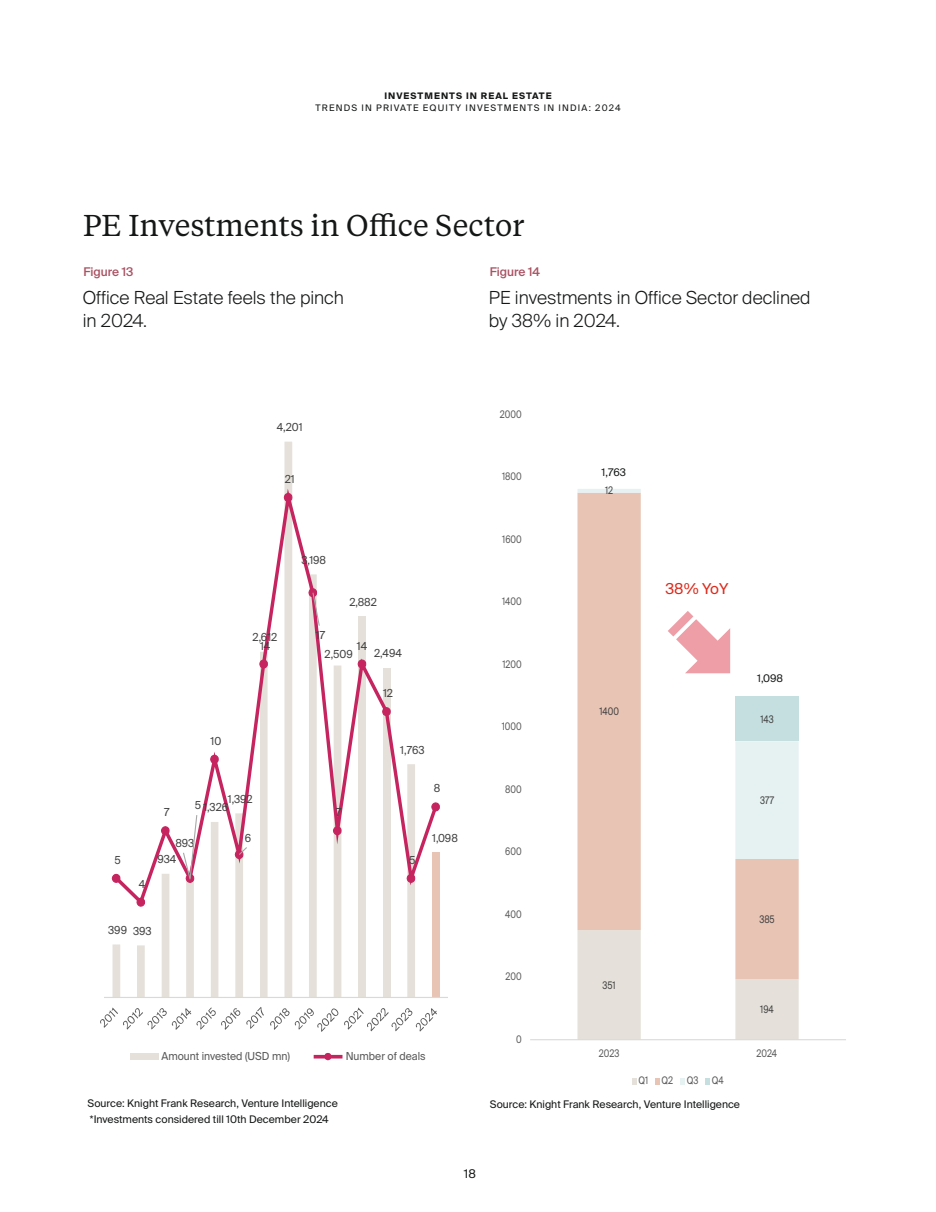
<style>
.page{position:relative;width:936px;height:1212px;background:#fff}
.page>*{position:absolute;margin:0;border:0;box-sizing:border-box;transform-origin:0 0}
.t1{font:30px "Tiempos Text";color:#151616}
.t2{font:300 18px/23.4px "Suisse Intl";color:#151616}
.t3{font:15px "Suisse Intl";color:#dd2b1c}
.t4{font:500 12px "Suisse Intl";color:#aa5263}
.t5{font:12px "Suisse Intl";color:#151616}
.t6{font:11.1px "Suisse Intl";color:#404040;scale:.94 1}
.t7{font:11.1px "Suisse Intl";color:#595959;scale:.94 1}
.t8{font:10.5px/15.6px "Suisse Intl";color:#151616}
.t9{font:10.5px "Suisse Intl";color:#595959;scale:.81 1}
.t10{font:10.5px "Suisse Intl";color:#404040;scale:.81 1}
.t11{font:9px "Suisse Intl";letter-spacing:.13em;color:#151616}
.t12{font:700 9px "Suisse Intl";letter-spacing:.115em;color:#151616}
</style>
<div class="page">
<svg style="left:577px;top:979px;width:221px;height:60px"></svg>
<svg style="left:577px;top:859px;width:221px;height:120px"></svg>
<svg style="left:577px;top:489px;width:221px;height:370px"></svg>
<div style="left:735px;top:697px;width:63px;height:44px;background:#c5dfe0"></div>
<hr style="left:530px;top:1039px;width:316px;height:1px;background:#d9d9d9">
<svg style="left:632px;top:1078px;width:4px;height:6px"></svg>
<svg style="left:655px;top:1078px;width:4px;height:6px"></svg>
<svg style="left:680px;top:1078px;width:4px;height:6px"></svg>
<svg style="left:705px;top:1078px;width:4px;height:6px"></svg>
<div style="left:432px;top:852px;width:7px;height:145px;background:#e8c4b5"></div>
<svg style="left:112px;top:442px;width:303px;height:555px"></svg>
<hr style="left:104px;top:997px;width:344px;height:1px;background:#d9d9d9">
<svg style="left:112px;top:480px;width:328px;height:428px"></svg>
<svg style="left:111px;top:873px;width:10px;height:10px"></svg>
<svg style="left:136px;top:897px;width:10px;height:10px"></svg>
<svg style="left:160px;top:825px;width:10px;height:11px"></svg>
<svg style="left:209px;top:754px;width:10px;height:10px"></svg>
<svg style="left:259px;top:659px;width:9px;height:10px"></svg>
<svg style="left:283px;top:492px;width:10px;height:11px"></svg>
<svg style="left:332px;top:825px;width:10px;height:11px"></svg>
<svg style="left:357px;top:659px;width:10px;height:10px"></svg>
<svg style="left:381px;top:706px;width:10px;height:11px"></svg>
<svg style="left:406px;top:873px;width:10px;height:10px"></svg>
<svg style="left:430px;top:802px;width:10px;height:10px"></svg>
<svg style="left:182px;top:814px;width:16px;height:69px"></svg>
<svg style="left:234px;top:846px;width:14px;height:14px"></svg>
<svg style="left:308px;top:587px;width:12px;height:40px"></svg>
<svg style="left:100px;top:1007px;width:140px;height:23px"></svg>
<svg style="left:246px;top:1007px;width:18px;height:22px"></svg>
<svg style="left:270px;top:1008px;width:19px;height:22px"></svg>
<svg style="left:295px;top:1008px;width:43px;height:24px"></svg>
<svg style="left:344px;top:1007px;width:93px;height:24px"></svg>
<div style="left:130px;top:1053px;width:28px;height:7px;background:#e5e1da"></div>
<hr style="left:313px;top:1055px;width:29px;height:3px;background:#c6245e">
<svg style="left:324px;top:1053px;width:8px;height:8px"></svg>
<p class="t12" style="left:384px;top:92px;width:169px">INVESTMENTS IN REAL ESTATE</p>
<p class="t11" style="left:315px;top:104px;width:306px">TRENDS IN PRIVATE EQUITY INVESTMENTS IN INDIA: 2024</p>
<h1 class="t1" style="left:83px;top:212px;width:443px">PE Investments in Office Sector</h1>
<p class="t4" style="left:84px;top:267px;width:51px">Figure 13</p>
<h2 class="t2" style="left:83px;top:287px;width:262px">Office Real Estate feels the pinch in 2024.</h2>
<p class="t4" style="left:489px;top:267px;width:52px">Figure 14</p>
<h2 class="t2" style="left:489px;top:287px;width:323px">PE investments in Office Sector declined by 38% in 2024.</h2>
<p class="t6" style="left:277px;top:422px;width:29px">4,201</p>
<p class="t6" style="left:285px;top:474px;width:12px">21</p>
<p class="t6" style="left:252px;top:633px;width:28px">2,612</p>
<p class="t6" style="left:260px;top:641px;width:13px">14</p>
<p class="t6" style="left:164px;top:808px;width:7px">7</p>
<p class="t6" style="left:211px;top:736px;width:13px">10</p>
<p class="t6" style="left:228px;top:794px;width:28px">1,392</p>
<p class="t6" style="left:195px;top:801px;width:8px">5</p>
<p class="t6" style="left:203px;top:803px;width:28px">1,326</p>
<p class="t6" style="left:114px;top:855px;width:8px">5</p>
<p class="t6" style="left:139px;top:879px;width:8px">4</p>
<p class="t6" style="left:175px;top:838px;width:22px">893</p>
<p class="t6" style="left:157px;top:855px;width:22px">934</p>
<p class="t6" style="left:108px;top:926px;width:48px">399 393</p>
<p class="t6" style="left:245px;top:833px;width:8px">6</p>
<p class="t6" style="left:301px;top:555px;width:28px">3,198</p>
<p class="t6" style="left:316px;top:631px;width:11px">17</p>
<p class="t6" style="left:349px;top:597px;width:31px">2,882</p>
<p class="t6" style="left:357px;top:641px;width:13px">14</p>
<p class="t6" style="left:374px;top:648px;width:31px">2,494</p>
<p class="t6" style="left:324px;top:649px;width:31px">2,509</p>
<p class="t6" style="left:383px;top:688px;width:12px">12</p>
<p class="t6" style="left:336px;top:808px;width:7px">7</p>
<p class="t6" style="left:400px;top:745px;width:27px">1,763</p>
<p class="t6" style="left:434px;top:784px;width:8px">8</p>
<p class="t6" style="left:409px;top:855px;width:8px">5</p>
<p class="t6" style="left:432px;top:833px;width:29px">1,098</p>
<p class="t7" style="left:161px;top:1051px;width:138px">Amount invested (USD mn)</p>
<p class="t7" style="left:346px;top:1051px;width:86px">Number of deals</p>
<p class="t8" style="left:87px;top:1096px;width:252px">Source: Knight Frank Research, Venture Intelligence *Investments considered till 10th December 2024</p>
<p class="t9" style="left:500px;top:410px;width:28px">2000</p>
<p class="t9" style="left:502px;top:472px;width:26px">1800</p>
<p class="t9" style="left:502px;top:534px;width:26px">1600</p>
<p class="t9" style="left:502px;top:597px;width:26px">1400</p>
<p class="t9" style="left:502px;top:659px;width:25px">1200</p>
<p class="t9" style="left:502px;top:722px;width:26px">1000</p>
<p class="t9" style="left:505px;top:784px;width:22px">800</p>
<p class="t9" style="left:505px;top:847px;width:22px">600</p>
<p class="t9" style="left:505px;top:909px;width:22px">400</p>
<p class="t9" style="left:505px;top:972px;width:21px">200</p>
<p class="t9" style="left:516px;top:1034px;width:8px">0</p>
<p class="t8" style="left:601px;top:465px;width:26px">1,763</p>
<p class="t10" style="left:605px;top:486px;width:12px">12</p>
<p class="t10" style="left:599px;top:707px;width:26px">1400</p>
<p class="t10" style="left:602px;top:980px;width:18px">351</p>
<h3 class="t3" style="left:665px;top:582px;width:64px">38% YoY</h3>
<p class="t8" style="left:757px;top:671px;width:27px">1,098</p>
<p class="t10" style="left:760px;top:714px;width:18px">143</p>
<p class="t10" style="left:760px;top:795px;width:19px">377</p>
<p class="t10" style="left:759px;top:914px;width:21px">385</p>
<p class="t10" style="left:760px;top:1005px;width:18px">194</p>
<p class="t9" style="left:598px;top:1049px;width:27px">2023</p>
<p class="t9" style="left:756px;top:1049px;width:27px">2024</p>
<p class="t9" style="left:638px;top:1076px;width:14px">Q1</p>
<p class="t9" style="left:661px;top:1076px;width:16px">Q2</p>
<p class="t9" style="left:686px;top:1076px;width:16px">Q3</p>
<p class="t9" style="left:711px;top:1076px;width:16px">Q4</p>
<p class="t8" style="left:490px;top:1098px;width:252px">Source: Knight Frank Research, Venture Intelligence</p>
<p class="t5" style="left:464px;top:1169px;width:13px">18</p>
</div>
